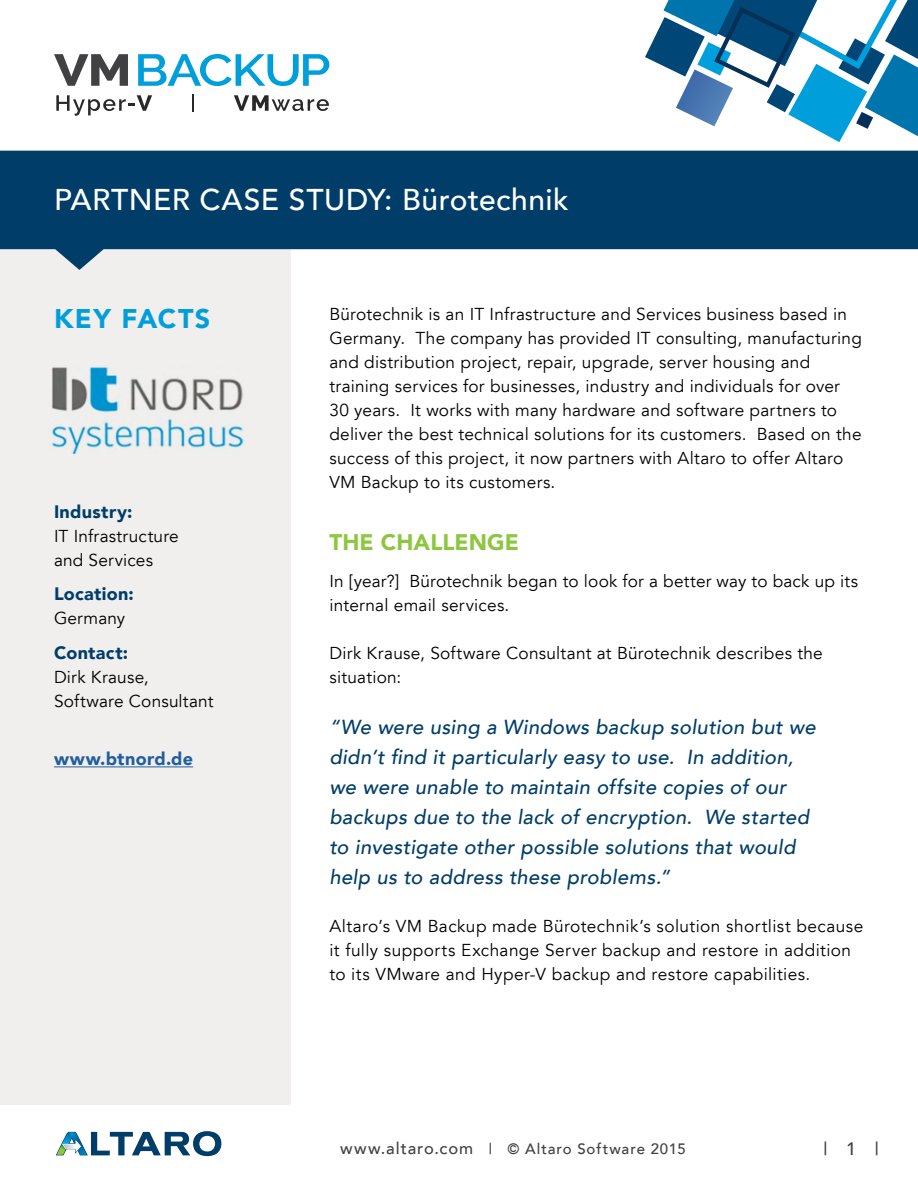
<style>
.page{position:relative;width:918px;height:1188px;background:#fff}
.page>*{position:absolute;margin:0;border:0;box-sizing:border-box;transform-origin:0 0}
.t1{font:500 30px "Avenir LT";letter-spacing:.015em;color:#fff}
.t2{font:900 27px "Avenir LT";letter-spacing:.055em;color:#009fdb}
.t3{font:900 22.5px "Avenir LT";letter-spacing:.005em;color:#8dc63f}
.t4{font:italic 500 20.25px/30px "Avenir LT";letter-spacing:.015em;color:#003e69}
.t5{font:900 18px "Avenir LT";letter-spacing:.015em;color:#003e69}
.t6{font:900 18px "Avenir LT";letter-spacing:.015em;color:#215e9e}
.t7{font:500 18px "Avenir LT";color:#414042}
.t8{font:17.25px/24px "Avenir LT";letter-spacing:.015em;color:#000}
.t9{font:500 15px "Avenir LT";letter-spacing:.06em;color:#414042}
.s1{font-size:16.5px}
</style>
<div class="page">
<div style="left:0;top:240px;width:291px;height:865px;background:#f0efee"></div>
<svg style="left:0;top:151px;width:918px;height:119px;fill:#003e69"></svg>
<hr style="left:54px;top:766px;width:139px;height:1px;background:#215e9e">
<img style="left:51px;top:367px;width:193px;height:87px">
<svg style="left:56px;top:1131px;width:165px;height:25px"></svg>
<svg style="left:645px;top:0;width:273px;height:142px"></svg>
<svg style="left:54px;top:54px;width:74px;height:32px"></svg>
<svg style="left:138px;top:54px;width:191px;height:32px"></svg>
<svg style="left:56px;top:95px;width:96px;height:21px"></svg>
<svg style="left:192px;top:94px;width:1px;height:18px"></svg>
<svg style="left:234px;top:95px;width:95px;height:16px"></svg>
<h1 class="t1" style="left:54px;top:183px;width:516px">PARTNER CASE STUDY: Bürotechnik</h1>
<h2 class="t2" style="left:54px;top:303px;width:158px">KEY FACTS</h2>
<p class="t5" style="left:54px;top:500px;width:80px">Industry:</p>
<p class="t8" style="left:54px;top:524px;width:126px">IT Infrastructure and Services</p>
<p class="t5" style="left:54px;top:583px;width:81px">Location:</p>
<p class="t8" style="left:54px;top:607px;width:73px">Germany</p>
<p class="t5" style="left:54px;top:641px;width:76px">Contact:</p>
<p class="t8" style="left:54px;top:665px;width:161px">Dirk Krause,<br>Software Consultant</p>
<p class="t6" style="left:54px;top:748px;width:141px">www.btnord.de</p>
<p class="t8" style="left:329px;top:303px;width:534px">Bürotechnik is an IT Infrastructure and Services business based in Germany. The company has provided IT consulting, manufacturing and distribution project, repair, upgrade, server housing and training services for businesses, industry and individuals for over 30 years. It works with many hardware and software partners to deliver the best technical solutions for its customers. Based on the success of this project, it now partners with Altaro to offer Altaro VM Backup to its customers.</p>
<h3 class="t3" style="left:329px;top:528px;width:191px">THE CHALLENGE</h3>
<p class="t8" style="left:329px;top:570px;width:530px">In [year?] Bürotechnik began to look for a better way to back up its internal email services.</p>
<p class="t8" style="left:329px;top:642px;width:495px">Dirk Krause, Software Consultant at Bürotechnik describes the situation:</p>
<p class="t4" style="left:329px;top:713px;width:488px">“We were using a Windows backup solution but we didn’t find it particularly easy to use. In addition, we were unable to maintain offsite copies of our backups due to the lack of encryption. We started to investigate other possible solutions that would help us to address these problems.”</p>
<p class="t8" style="left:329px;top:915px;width:536px">Altaro’s VM Backup made Bürotechnik’s solution shortlist because it fully supports Exchange Server backup and restore in addition to its VMware and Hyper-V backup and restore capabilities.</p>
<p class="t9" style="left:340px;top:1140px;width:347px"><span class="s1">www.altaro.com</span> | © Altaro Software 2015</p>
<p class="t7" style="left:824px;top:1138px;width:57px">| 1 |</p>
</div>
